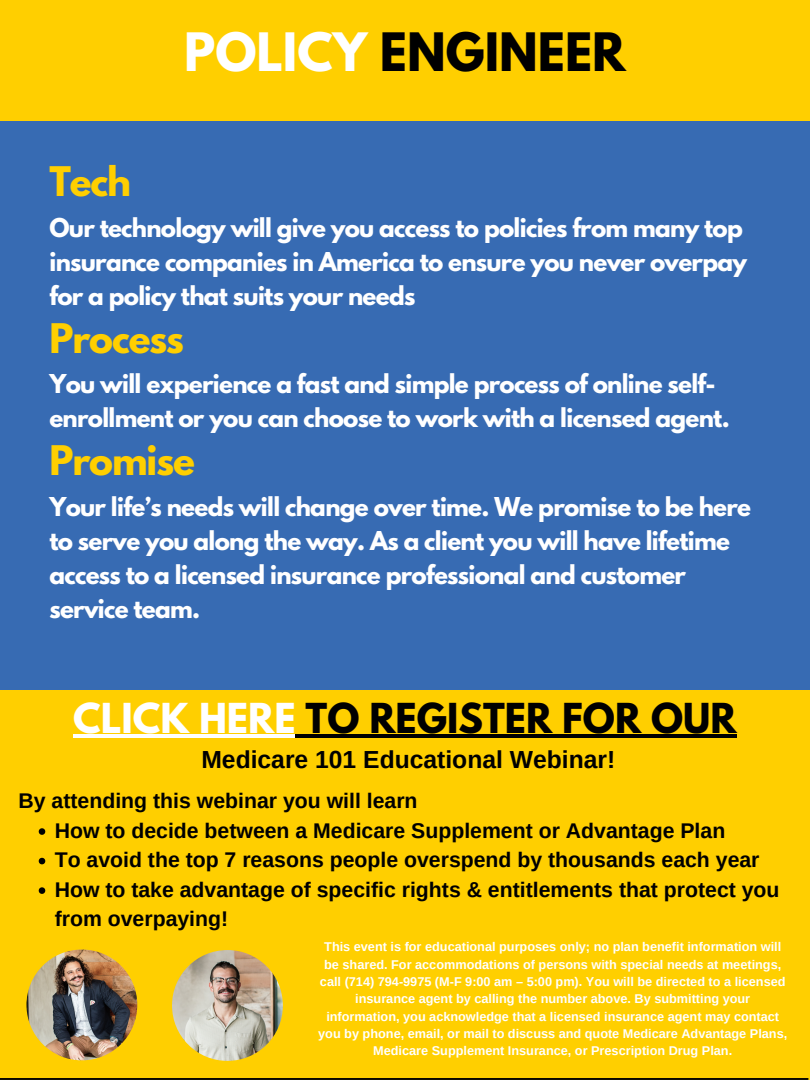
<style>
.page{position:relative;width:810px;height:1080px;background:#fff}
.page>*{position:absolute;margin:0;border:0;box-sizing:border-box;transform-origin:0 0}
.t1{font:700 46.88px "League Spartan";color:#000}
.t2{font:700 36.56px "League Spartan";color:#000}
.t3{font:700 36.12px "League Spartan";letter-spacing:-.03em;color:#ffcf00}
.t4{font:700 24.69px "Arimo";color:#000}
.t5{font:700 23px/34.2px "League Spartan";letter-spacing:-.03em;color:#fff}
.t6{font:700 21.25px/29.5px "Arimo";color:#000}
.t7{font:700 12.69px/17.4px "Arimo";color:#fff;text-align:center}
.s1{color:#fff}
</style>
<div class="page">
<div style="left:0;top:579px;width:810px;height:501px;background:#ffcf00"></div>
<div style="left:0;top:121px;width:810px;height:569px;background:#376bb3"></div>
<div style="left:0;top:0;width:810px;height:120px;background:#ffcf00"></div>
<img style="left:26px;top:950px;width:111px;height:110px;border-radius:50%">
<img style="left:172px;top:950px;width:111px;height:111px;border-radius:50%">
<hr style="left:73px;top:734px;width:223px;height:4px;background:#fff">
<hr style="left:296px;top:734px;width:441px;height:4px;background:#000">
<hr style="left:0;top:1078px;width:808px;height:2px;background:#000">
<svg style="left:39px;top:828px;width:6px;height:7px"></svg>
<svg style="left:39px;top:858px;width:6px;height:6px"></svg>
<svg style="left:39px;top:887px;width:6px;height:7px"></svg>
<p class="t1" style="left:184px;top:29px;width:443px"><span class="s1">POLICY</span> ENGINEER</p>
<p class="t3" style="left:49px;top:164px;width:83px">Tech</p>
<p class="t5" style="left:49px;top:213px;width:699px">Our technology will give you access to policies from many top insurance companies in America to ensure you never overpay for a policy that suits your needs</p>
<p class="t3" style="left:49px;top:320px;width:136px">Process</p>
<p class="t5" style="left:49px;top:370px;width:682px">You will experience a fast and simple process of online self&shy;enrollment or you can choose to work with a licensed agent.</p>
<p class="t3" style="left:49px;top:443px;width:147px">Promise</p>
<p class="t5" style="left:49px;top:492px;width:703px">Your life’s needs will change over time. We promise to be here to serve you along the way. As a client you will have lifetime access to a licensed insurance professional and customer service team.</p>
<p class="t2" style="left:73px;top:700px;width:665px"><span class="s1">CLICK HERE</span> TO REGISTER FOR OUR</p>
<p class="t4" style="left:201px;top:745px;width:415px">Medicare 101 Educational Webinar!</p>
<p class="t6" style="left:19px;top:786px;width:401px">By attending this webinar you will learn</p>
<p class="t6" style="left:55px;top:816px;width:672px">How to decide between a Medicare Supplement or Advantage Plan</p>
<p class="t6" style="left:55px;top:845px;width:706px">To avoid the top 7 reasons people overspend by thousands each year</p>
<p class="t6" style="left:55px;top:875px;width:726px">How to take advantage of specific rights &amp; entitlements that protect you from overpaying!</p>
<p class="t7" style="left:318px;top:938px;width:471px">This event is for educational purposes only; no plan benefit information will be shared. For accommodations of persons with special needs at meetings, call (714) 794-9975 (M-F 9:00 am – 5:00 pm). You will be directed to a licensed insurance agent by calling the number above. By submitting your information, you acknowledge that a licensed insurance agent may contact you by phone, email, or mail to discuss and quote Medicare Advantage Plans, Medicare Supplement Insurance, or Prescription Drug Plan.</p>
</div>
